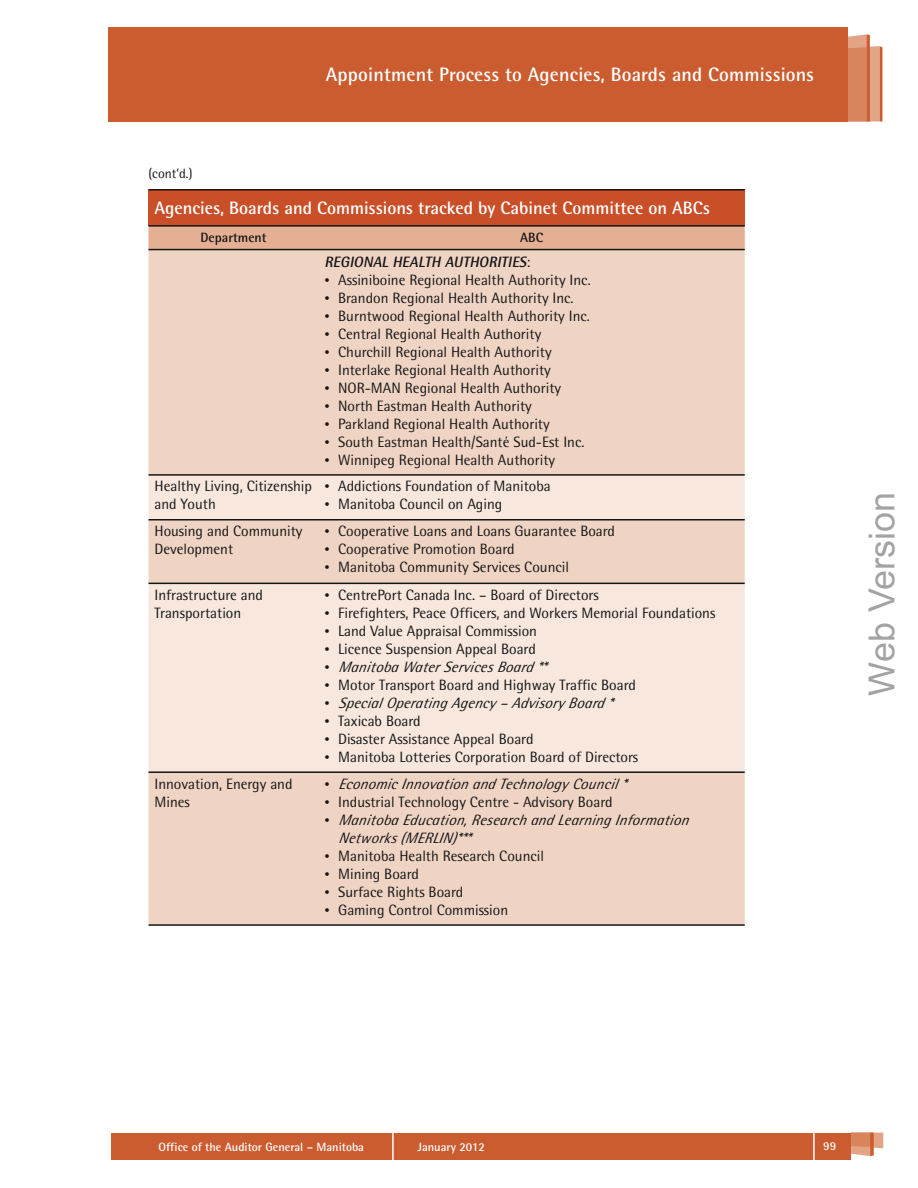
<style>
.page{position:relative;width:918px;height:1188px;background:#fff}
.page>*{position:absolute;margin:0;border:0;box-sizing:border-box;transform-origin:0 0}
.t1{font:36px "Arial";color:#a2a4a4}
.t2{font:700 19.5px "Agfa Rotis Semisans";letter-spacing:.01em;color:#fff}
.t3{font:700 18px "Agfa Rotis Semisans";color:#fff}
.t4{font:15px/18px "Agfa Rotis Semisans";color:#131516}
.t5{font:italic 15px/18px "Agfa Rotis Semisans";letter-spacing:.01em;color:#131516}
.t6{font:italic 700 15px "Agfa Rotis Semisans";color:#131516}
.t7{font:700 13.5px "Agfa Rotis Semisans";color:#131516}
.t8{font:13.5px "Agfa Rotis Semisans";color:#131516}
.t9{font:700 12px "Agfa Rotis Semisans";color:#fff}
.s1{font-weight:400;font-style:normal}
.s2{font-family:"Times New Roman"}
.s3{font-family:"Times New Roman";font-style:normal}
</style>
<div class="page">
<svg style="left:851px;top:1133px;width:32px;height:23px"></svg>
<div style="left:112px;top:1133px;width:739px;height:27px;background:#cb5c30"></div>
<hr style="left:392px;top:1132px;width:2px;height:28px;background:#fff">
<hr style="left:813px;top:1132px;width:2px;height:28px;background:#fff">
<svg style="left:847px;top:34px;width:35px;height:88px;background:#db8f6c"></svg>
<div style="left:108px;top:27px;width:739px;height:95px;background:#cb5c30"></div>
<div style="left:148px;top:190px;width:597px;height:36px;background:#c84f27"></div>
<div style="left:148px;top:227px;width:597px;height:22px;background:#e4af92"></div>
<div style="left:148px;top:250px;width:597px;height:674px;background:#f0d4c3"></div>
<svg style="left:148px;top:476px;width:597px;height:295px;background:#f5e2d7"></svg>
<hr style="left:148px;top:474px;width:597px;height:2px;background:#131516">
<hr style="left:148px;top:519px;width:597px;height:2px;background:#131516">
<hr style="left:148px;top:583px;width:597px;height:1px;background:#131516">
<hr style="left:148px;top:771px;width:597px;height:2px;background:#131516">
<hr style="left:148px;top:924px;width:597px;height:2px;background:#131516">
<hr style="left:148px;top:249px;width:597px;height:1px;background:#131516">
<hr style="left:148px;top:189px;width:597px;height:1px;background:#131516">
<hr style="left:148px;top:225px;width:597px;height:2px;background:#131516">
<p class="t8" style="left:149px;top:169px;width:45px">(cont’d.)</p>
<h2 class="t2" style="left:326px;top:68px;width:490px">Appointment Process to Agencies, Boards and Commissions</h2>
<p class="t3" style="left:155px;top:202px;width:557px">Agencies, Boards and Commissions tracked by Cabinet Committee on ABCs</p>
<p class="t7" style="left:201px;top:233px;width:68px">Department</p>
<p class="t7" style="left:520px;top:233px;width:25px">ABC</p>
<p class="t6" style="left:325px;top:256px;width:207px">REGIONAL HEALTH AUTHORITIES<span class="s1">:</span></p>
<p class="t4" style="left:325px;top:272px;width:268px"><span class="s2">•</span> Assiniboine Regional Health Authority Inc.</p>
<p class="t4" style="left:325px;top:290px;width:251px"><span class="s2">•</span> Brandon Regional Health Authority Inc.</p>
<p class="t4" style="left:325px;top:308px;width:267px"><span class="s2">•</span> Burntwood Regional Health Authority Inc.</p>
<p class="t4" style="left:325px;top:326px;width:218px"><span class="s2">•</span> Central Regional Health Authority</p>
<p class="t4" style="left:325px;top:344px;width:229px"><span class="s2">•</span> Churchill Regional Health Authority</p>
<p class="t4" style="left:325px;top:362px;width:228px"><span class="s2">•</span> Interlake Regional Health Authority</p>
<p class="t4" style="left:325px;top:380px;width:238px"><span class="s2">•</span> NOR-MAN Regional Health Authority</p>
<p class="t4" style="left:325px;top:398px;width:209px"><span class="s2">•</span> North Eastman Health Authority</p>
<p class="t4" style="left:325px;top:416px;width:227px"><span class="s2">•</span> Parkland Regional Health Authority</p>
<p class="t4" style="left:325px;top:434px;width:261px"><span class="s2">•</span> South Eastman Health/Santé Sud-Est Inc.</p>
<p class="t4" style="left:325px;top:452px;width:232px"><span class="s2">•</span> Winnipeg Regional Health Authority</p>
<p class="t4" style="left:154px;top:479px;width:159px">Healthy Living, Citizenship and Youth</p>
<p class="t4" style="left:325px;top:479px;width:228px"><span class="s2">•</span> Addictions Foundation of Manitoba</p>
<p class="t4" style="left:325px;top:497px;width:179px"><span class="s2">•</span> Manitoba Council on Aging</p>
<p class="t4" style="left:154px;top:524px;width:150px">Housing and Community<br>Development</p>
<p class="t4" style="left:325px;top:524px;width:292px"><span class="s2">•</span> Cooperative Loans and Loans Guarantee Board</p>
<p class="t4" style="left:325px;top:542px;width:191px"><span class="s2">•</span> Cooperative Promotion Board</p>
<p class="t4" style="left:325px;top:560px;width:246px"><span class="s2">•</span> Manitoba Community Services Council</p>
<p class="t4" style="left:154px;top:587px;width:110px">Infrastructure and<br>Transportation</p>
<p class="t4" style="left:325px;top:587px;width:275px"><span class="s2">•</span> CentrePort Canada Inc. – Board of Directors</p>
<p class="t4" style="left:325px;top:605px;width:392px"><span class="s2">•</span> Firefighters, Peace Officers, and Workers Memorial Foundations</p>
<p class="t4" style="left:325px;top:623px;width:214px"><span class="s2">•</span> Land Value Appraisal Commission</p>
<p class="t4" style="left:325px;top:641px;width:213px"><span class="s2">•</span> Licence Suspension Appeal Board</p>
<p class="t5" style="left:325px;top:659px;width:223px"><span class="s3">•</span> Manitoba Water Services Board **</p>
<p class="t4" style="left:325px;top:677px;width:313px"><span class="s2">•</span> Motor Transport Board and Highway Traffic Board</p>
<p class="t5" style="left:325px;top:695px;width:290px"><span class="s3">•</span> Special Operating Agency – Advisory Board *</p>
<p class="t4" style="left:325px;top:713px;width:98px"><span class="s2">•</span> Taxicab Board</p>
<p class="t4" style="left:325px;top:731px;width:210px"><span class="s2">•</span> Disaster Assistance Appeal Board</p>
<p class="t4" style="left:325px;top:749px;width:315px"><span class="s2">•</span> Manitoba Lotteries Corporation Board of Directors</p>
<p class="t4" style="left:154px;top:776px;width:140px">Innovation, Energy and<br>Mines</p>
<p class="t5" style="left:325px;top:776px;width:303px"><span class="s3">•</span> Economic Innovation and Technology Council *</p>
<p class="t4" style="left:325px;top:794px;width:289px"><span class="s2">•</span> Industrial Technology Centre - Advisory Board</p>
<p class="t5" style="left:338px;top:812px;width:354px;text-indent:-13px"><span class="s3">•</span> Manitoba Education, Research and Learning Information<br>Networks (MERLIN)***</p>
<p class="t4" style="left:325px;top:848px;width:221px"><span class="s2">•</span> Manitoba Health Research Council</p>
<p class="t4" style="left:325px;top:866px;width:96px"><span class="s2">•</span> Mining Board</p>
<p class="t4" style="left:325px;top:884px;width:140px"><span class="s2">•</span> Surface Rights Board</p>
<p class="t4" style="left:325px;top:902px;width:185px"><span class="s2">•</span> Gaming Control Commission</p>
<h1 class="t1" style="left:861px;top:696px;width:205px;rotate:-90deg">Web Version</h1>
<p class="t9" style="left:158px;top:1143px;width:207px">Office of the Auditor General – Manitoba</p>
<p class="t9" style="left:418px;top:1142px;width:69px">January 2012</p>
<p class="t9" style="left:823px;top:1142px;width:14px">99</p>
</div>
